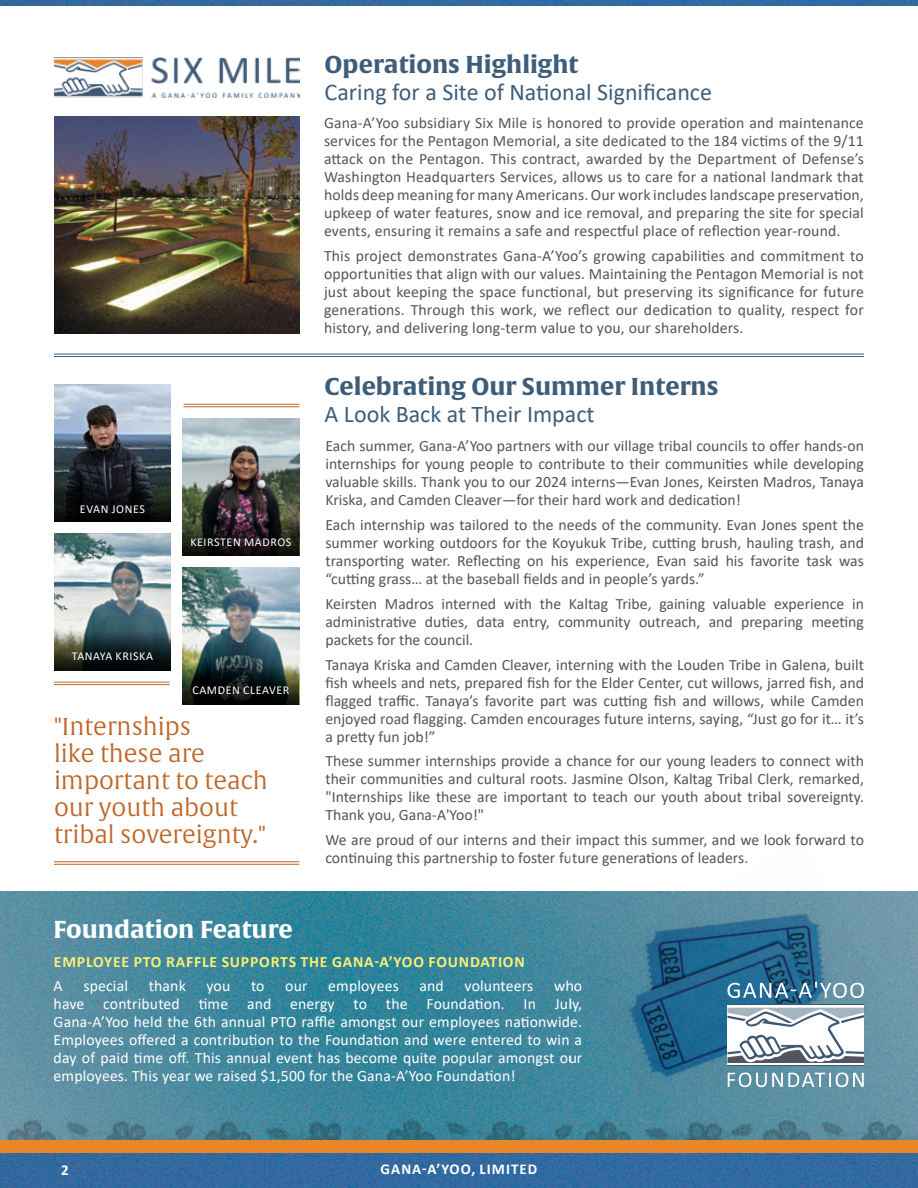
<style>
.page{position:relative;width:918px;height:1188px;background:#fff}
.page>*{position:absolute;margin:0;border:0;box-sizing:border-box;transform-origin:0 0}
.t1{font:24px/27px "Alverata Lt";color:#bf6628}
.t2{font:24px "Calibri";color:#3d5d79}
.t3{font:700 24px "Alverata";color:#3d5d79}
.t4{font:700 24px "Alverata";color:#fff}
.t5{font:15.75px/18px "Calibri";color:#52555e;text-align:justify}
.t6{font:15.75px/18px "Calibri";letter-spacing:.01em;color:#fff;text-align:justify}
.t7{font:700 15.75px "Calibri";letter-spacing:.05em;color:#faf072}
.t8{font:700 15px "Calibri";letter-spacing:.07em;color:#fff}
.t9{font:12px "Calibri";letter-spacing:.05em;color:#fff}
</style>
<div class="page">
<img style="left:0;top:891px;width:918px;height:218px">
<img style="left:0;top:1153px;width:918px;height:35px">
<img style="left:54px;top:117px;width:245px;height:216px">
<img style="left:54px;top:58px;width:245px;height:40px">
<hr style="left:54px;top:354px;width:810px;height:1px;background:#3d5d79">
<hr style="left:54px;top:356px;width:810px;height:1px;background:#3d5d79">
<hr style="left:54px;top:682px;width:116px;height:1px;background:#bf6628">
<hr style="left:54px;top:684px;width:116px;height:1px;background:#bf6628">
<hr style="left:184px;top:404px;width:115px;height:1px;background:#bf6628">
<hr style="left:184px;top:406px;width:115px;height:1px;background:#bf6628">
<hr style="left:54px;top:862px;width:245px;height:1px;background:#bf6628">
<hr style="left:54px;top:864px;width:245px;height:1px;background:#bf6628">
<img style="left:0;top:1109px;width:338px;height:31px">
<img style="left:338px;top:1109px;width:580px;height:31px">
<div style="left:0;top:1140px;width:918px;height:13px;background:#e88628"></div>
<img style="left:182px;top:567px;width:117px;height:98px">
<img style="left:54px;top:533px;width:117px;height:97px">
<img style="left:182px;top:418px;width:117px;height:98px">
<img style="left:54px;top:384px;width:117px;height:98px">
<img style="left:0;top:0;width:918px;height:6px">
<svg style="left:54px;top:482px;width:117px;height:40px;background:#0f1213"></svg>
<svg style="left:182px;top:516px;width:117px;height:40px;background:#221e1c"></svg>
<svg style="left:54px;top:630px;width:117px;height:40px;background:#283534"></svg>
<svg style="left:182px;top:665px;width:117px;height:40px;background:#18211c"></svg>
<img style="left:570px;top:891px;width:314px;height:231px">
<svg style="left:728px;top:1073px;width:136px;height:14px"></svg>
<svg style="left:727px;top:982px;width:137px;height:16px;background:#6b97b0"></svg>
<svg style="left:727px;top:1005px;width:137px;height:61px"></svg>
<hr style="left:727px;top:1066px;width:137px;height:1px;background:#3e5873">
<hr style="left:727px;top:1004px;width:137px;height:1px;background:#3e5873">
<svg style="left:727px;top:1008px;width:137px;height:55px"></svg>
<p class="t3" style="left:325px;top:50px;width:255px">Operations Highlight</p>
<p class="t2" style="left:325px;top:76px;width:389px">Caring for a Site of National Significance</p>
<p class="t5" style="left:324px;top:114px;width:541px">Gana-A’Yoo subsidiary Six Mile is honored to provide operation and maintenance services for the Pentagon Memorial, a site dedicated to the 184 victims of the 9/11 attack on the Pentagon. This contract, awarded by the Department of Defense’s Washington Headquarters Services, allows us to care for a national landmark that holds deep meaning for many Americans. Our work includes landscape preservation, upkeep of water features, snow and ice removal, and preparing the site for special events, ensuring it remains a safe and respectful place of reflection year-round.</p>
<p class="t5" style="left:324px;top:247px;width:541px">This project demonstrates Gana-A’Yoo’s growing capabilities and commitment to opportunities that align with our values. Maintaining the Pentagon Memorial is not just about keeping the space functional, but preserving its significance for future generations. Through this work, we reflect our dedication to quality, respect for history, and delivering long-term value to you, our shareholders.</p>
<p class="t9" style="left:80px;top:501px;width:67px">EVAN JONES</p>
<p class="t9" style="left:190px;top:534px;width:103px">KEIRSTEN MADROS</p>
<p class="t9" style="left:72px;top:647px;width:83px">TANAYA KRISKA</p>
<p class="t9" style="left:192px;top:681px;width:99px">CAMDEN CLEAVER</p>
<p class="t1" style="left:54px;top:714px;width:215px">"Internships<br>like these are important to teach our youth about tribal sovereignty."</p>
<p class="t3" style="left:325px;top:371px;width:395px">Celebrating Our Summer Interns</p>
<p class="t2" style="left:325px;top:397px;width:271px">A Look Back at Their Impact</p>
<p class="t5" style="left:325px;top:437px;width:540px">Each summer, Gana-A’Yoo partners with our village tribal councils to offer hands-on internships for young people to contribute to their communities while developing valuable skills. Thank you to our 2024 interns—Evan Jones, Keirsten Madros, Tanaya Kriska, and Camden Cleaver—for their hard work and dedication!</p>
<p class="t5" style="left:325px;top:515px;width:540px">Each internship was tailored to the needs of the community. Evan Jones spent the summer working outdoors for the Koyukuk Tribe, cutting brush, hauling trash, and transporting water. Reflecting on his experience, Evan said his favorite task was “cutting grass… at the baseball fields and in people’s yards.”</p>
<p class="t5" style="left:325px;top:594px;width:540px">Keirsten Madros interned with the Kaltag Tribe, gaining valuable experience in administrative duties, data entry, community outreach, and preparing meeting packets for the council.</p>
<p class="t5" style="left:325px;top:655px;width:540px">Tanaya Kriska and Camden Cleaver, interning with the Louden Tribe in Galena, built fish wheels and nets, prepared fish for the Elder Center, cut willows, jarred fish, and flagged traffic. Tanaya’s favorite part was cutting fish and willows, while Camden enjoyed road flagging. Camden encourages future interns, saying, “Just go for it… it’s a pretty fun job!”</p>
<p class="t5" style="left:325px;top:752px;width:540px">These summer internships provide a chance for our young leaders to connect with their communities and cultural roots. Jasmine Olson, Kaltag Tribal Clerk, remarked, "Internships like these are important to teach our youth about tribal sovereignty.<br>Thank you, Gana-A'Yoo!"</p>
<p class="t5" style="left:325px;top:830px;width:540px">We are proud of our interns and their impact this summer, and we look forward to continuing this partnership to foster future generations of leaders.</p>
<p class="t4" style="left:54px;top:914px;width:241px">Foundation Feature</p>
<p class="t7" style="left:54px;top:950px;width:472px">EMPLOYEE PTO RAFFLE SUPPORTS THE GANA-A’YOO FOUNDATION</p>
<p class="t6" style="left:54px;top:977px;width:11px">A</p>
<p class="t6" style="left:83px;top:977px;width:46px">special</p>
<p class="t6" style="left:149px;top:977px;width:39px">thank</p>
<p class="t6" style="left:207px;top:977px;width:25px">you</p>
<p class="t6" style="left:251px;top:977px;width:15px">to</p>
<p class="t6" style="left:285px;top:977px;width:24px">our</p>
<p class="t6" style="left:328px;top:977px;width:72px">employees</p>
<p class="t6" style="left:420px;top:977px;width:26px">and</p>
<p class="t6" style="left:465px;top:977px;width:70px">volunteers</p>
<p class="t6" style="left:54px;top:977px;width:530px;text-indent:500px">who have contributed time and energy to the Foundation. In July, Gana-A’Yoo held the 6th annual PTO raffle amongst our employees nationwide.<br>Employees offered a contribution to the Foundation and were entered to win a day of paid time off. This annual event has become quite popular amongst our employees. This year we raised $1,500 for the Gana-A’Yoo Foundation!</p>
<p class="t8" style="left:61px;top:1159px;width:9px">2</p>
<p class="t8" style="left:381px;top:1159px;width:158px">GANA-A’YOO, LIMITED</p>
</div>
